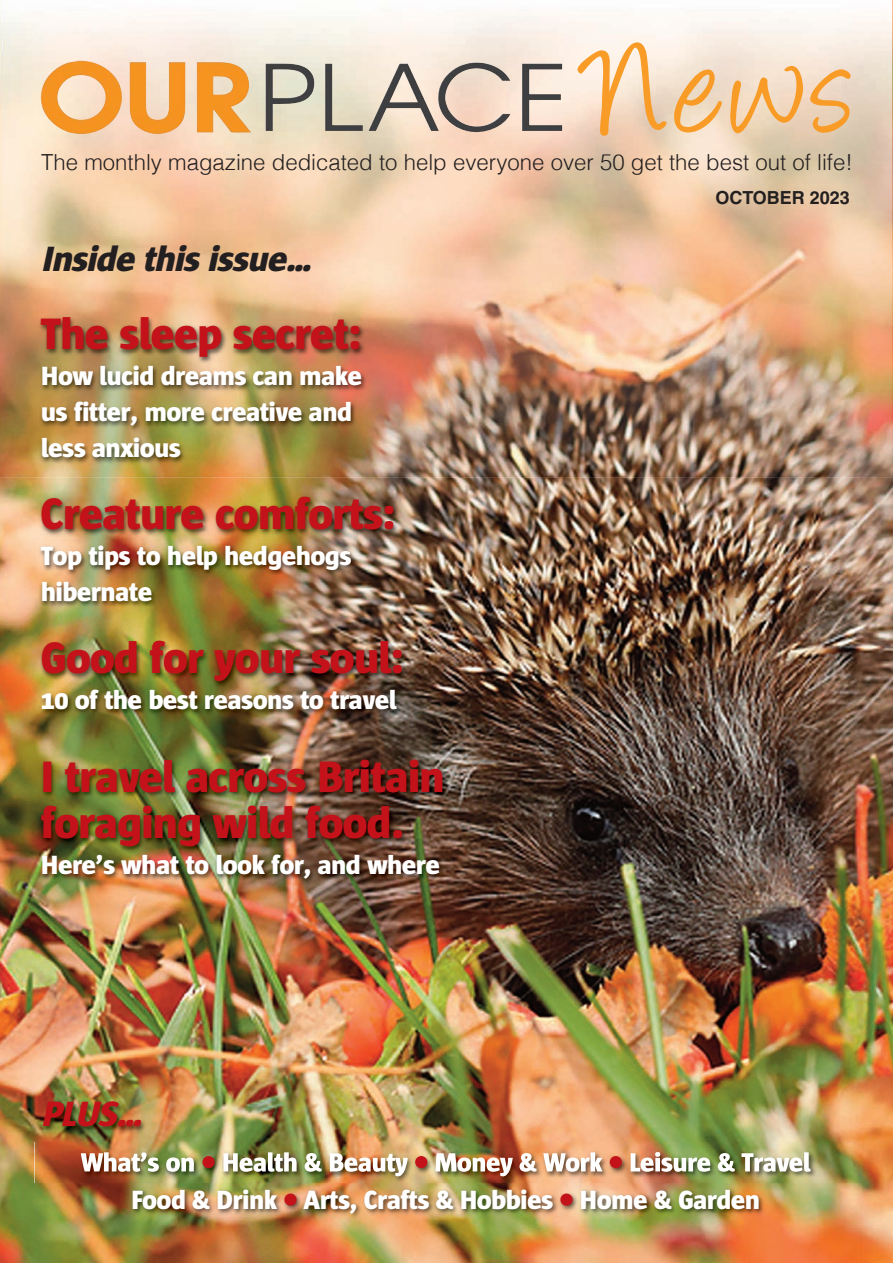
<style>
.page{position:relative;width:895px;height:1263px;background:#fff}
.page>*{position:absolute;margin:0;border:0;box-sizing:border-box;transform-origin:0 0}
.t1{font:156.3px "Angelina";color:#f89c27}
.t2{font:800 45px/46.5px "Sun Sans";color:#c4121a}
.t3{font:italic 800 36px "Sun Sans";color:#231f20}
.t4{font:italic 800 36px "Sun Sans";color:#c4121a}
.t5{font:800 27px/36px "Sun Sans";color:#fff}
.t6{font:300 22.2px "Helvetica";color:#231f20}
.t7{font:700 18px "Helvetica";color:#231f20}
.s1{color:#c4121a}
</style>
<div class="page">
<img style="left:0;top:478px;width:892px;height:785px">
<img style="left:0;top:0;width:892px;height:478px">
<img style="left:36px;top:1182px;width:825px;height:81px">
<img style="left:851px;top:1142px;width:10px;height:40px">
<img style="left:34px;top:305px;width:817px;height:877px">
<img style="left:81px;top:1152px;width:113px;height:20px">
<svg style="left:202px;top:1156px;width:12px;height:12px"></svg>
<img style="left:223px;top:1152px;width:134px;height:20px">
<svg style="left:415px;top:1156px;width:12px;height:12px"></svg>
<img style="left:435px;top:1153px;width:144px;height:23px">
<svg style="left:609px;top:1156px;width:12px;height:12px"></svg>
<img style="left:630px;top:1152px;width:133px;height:20px">
<img style="left:40px;top:60px;width:522px;height:75px">
<h1 class="t1" style="left:585px;top:24px;width:270px">News</h1>
<p class="t6" style="left:41px;top:153px;width:812px">The monthly magazine dedicated to help everyone over 50 get the best out of life!</p>
<h3 class="t3" style="left:41px;top:246px;width:277px">Inside this issue…</h3>
<h2 class="t2" style="left:41px;top:314px;width:321px">The sleep secret:</h2>
<p class="t5" style="left:41px;top:360px;width:322px">How lucid dreams can make us fitter, more creative and less anxious</p>
<h2 class="t2" style="left:41px;top:494px;width:355px">Creature comforts:</h2>
<p class="t5" style="left:41px;top:540px;width:311px">Top tips to help hedgehogs hibernate</p>
<h2 class="t2" style="left:41px;top:638px;width:363px">Good for your soul:</h2>
<p class="t5" style="left:41px;top:684px;width:356px">10 of the best reasons to travel</p>
<h2 class="t2" style="left:41px;top:756px;width:404px">I travel across Britain foraging wild food.</h2>
<p class="t5" style="left:41px;top:849px;width:400px">Here’s what to look for, and where</p>
<h3 class="t4" style="left:41px;top:1101px;width:108px">PLUS…</h3>
<p class="t7" style="left:715px;top:191px;width:136px">OCTOBER 2023</p>
<p class="t5" style="left:131px;top:1184px;width:629px">Food &amp; Drink <span class="s1">•</span> Arts, Crafts &amp; Hobbies <span class="s1">•</span> Home &amp; Garden</p>
</div>
